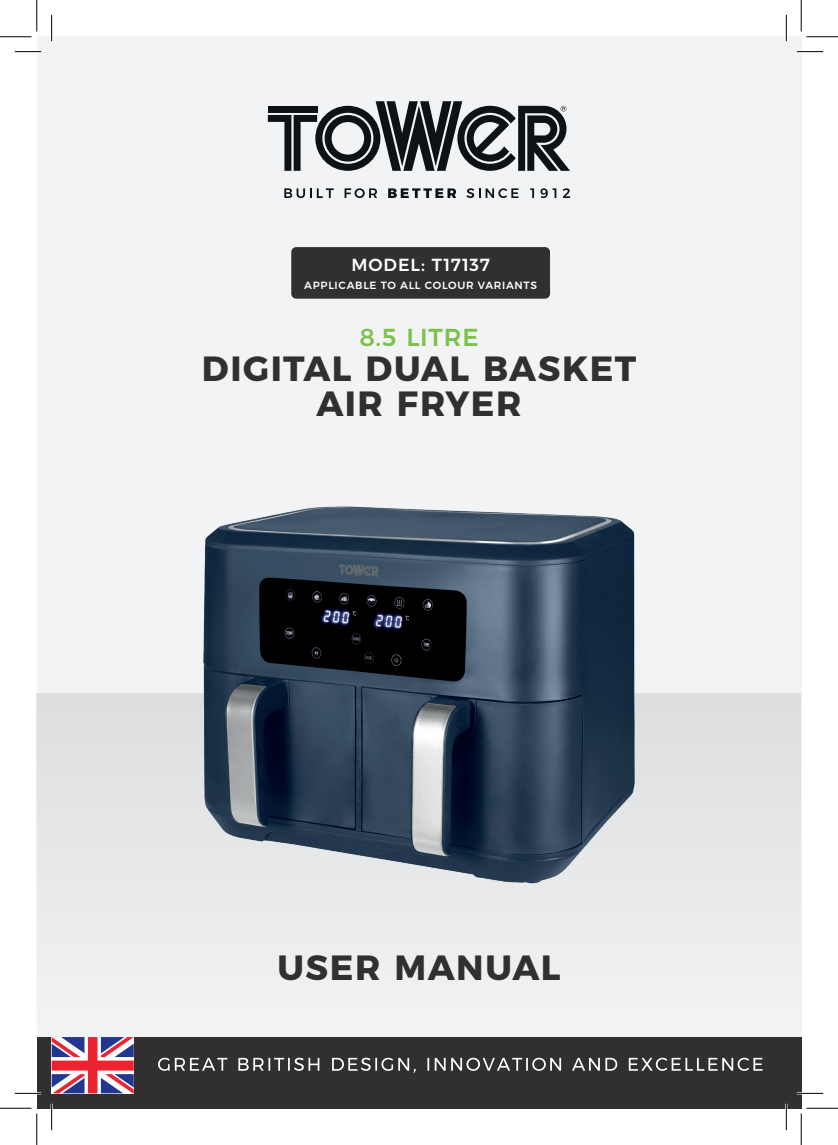
<style>
.page{position:relative;width:838px;height:1145px;background:#fff}
.page>*{position:absolute;margin:0;border:0;box-sizing:border-box;transform-origin:0 0}
.t1{font:700 35px/35px "Montserrat";letter-spacing:.04em;color:#312f30;text-align:center}
.t2{font:500 24.5px "Montserrat";letter-spacing:.03em;color:#7bc249}
.t3{font:500 17.5px "Montserrat";letter-spacing:.055em;color:#fff}
.t4{font:500 10.5px "Montserrat";letter-spacing:.065em;color:#fff}
</style>
<div class="page">
<div style="left:37px;top:37px;width:764px;height:1071px;background:#f2f3f4"></div>
<div style="left:37px;top:693px;width:764px;height:329px;background:#e8e9ea"></div>
<img style="left:161px;top:506px;width:516px;height:378px">
<svg style="left:284px;top:188px;width:49px;height:10px"></svg>
<svg style="left:344px;top:188px;width:33px;height:10px"></svg>
<svg style="left:388px;top:188px;width:68px;height:10px"></svg>
<svg style="left:466px;top:188px;width:52px;height:10px"></svg>
<svg style="left:530px;top:188px;width:4px;height:10px"></svg>
<svg style="left:540px;top:188px;width:16px;height:10px"></svg>
<svg style="left:562px;top:188px;width:8px;height:10px"></svg>
<svg style="left:268px;top:101px;width:302px;height:70px"></svg>
<div style="left:37px;top:1037px;width:764px;height:71px;background:#312f30"></div>
<svg style="left:158px;top:1058px;width:604px;height:15px"></svg>
<svg style="left:52px;top:1037px;width:82px;height:56px;background:#be7694"></svg>
<div style="left:291px;top:247px;width:259px;height:52px;background:#312f30;border-radius:5px"></div>
<hr style="left:15px;top:51px;width:26px;height:2px;background:#fff">
<hr style="left:796px;top:51px;width:27px;height:2px;background:#fff">
<hr style="left:15px;top:1092px;width:26px;height:2px;background:#fff">
<hr style="left:796px;top:1092px;width:27px;height:2px;background:#fff">
<hr style="left:51px;top:15px;width:2px;height:26px;background:#fff">
<hr style="left:51px;top:1104px;width:2px;height:26px;background:#fff">
<hr style="left:785px;top:15px;width:2px;height:26px;background:#fff">
<hr style="left:785px;top:1104px;width:2px;height:26px;background:#fff">
<svg style="left:15px;top:51px;width:26px;height:1px"></svg>
<svg style="left:796px;top:51px;width:27px;height:1px"></svg>
<svg style="left:15px;top:1093px;width:26px;height:1px"></svg>
<svg style="left:796px;top:1093px;width:27px;height:1px"></svg>
<svg style="left:51px;top:15px;width:1px;height:26px"></svg>
<svg style="left:51px;top:1104px;width:1px;height:26px"></svg>
<svg style="left:786px;top:15px;width:1px;height:26px"></svg>
<svg style="left:786px;top:1104px;width:1px;height:26px"></svg>
<hr style="left:0;top:36px;width:32px;height:1px;background:#000">
<hr style="left:806px;top:36px;width:31px;height:1px;background:#000">
<hr style="left:0;top:1108px;width:32px;height:1px;background:#000">
<hr style="left:806px;top:1108px;width:31px;height:1px;background:#000">
<hr style="left:36px;top:0;width:1px;height:31px;background:#000">
<hr style="left:36px;top:1113px;width:1px;height:32px;background:#000">
<hr style="left:800px;top:0;width:1px;height:31px;background:#000">
<hr style="left:800px;top:1113px;width:1px;height:32px;background:#000">
<p class="t3" style="left:351px;top:251px;width:140px">MODEL: T17137</p>
<p class="t4" style="left:304px;top:276px;width:234px">APPLICABLE TO ALL COLOUR VARIANTS</p>
<p class="t2" style="left:359px;top:318px;width:121px">8.5 LITRE</p>
<p class="t1" style="left:202px;top:349px;width:436px">DIGITAL DUAL BASKET<br>AIR FRYER</p>
<p class="t1" style="left:277px;top:947px;width:284px">USER MANUAL</p>
</div>
